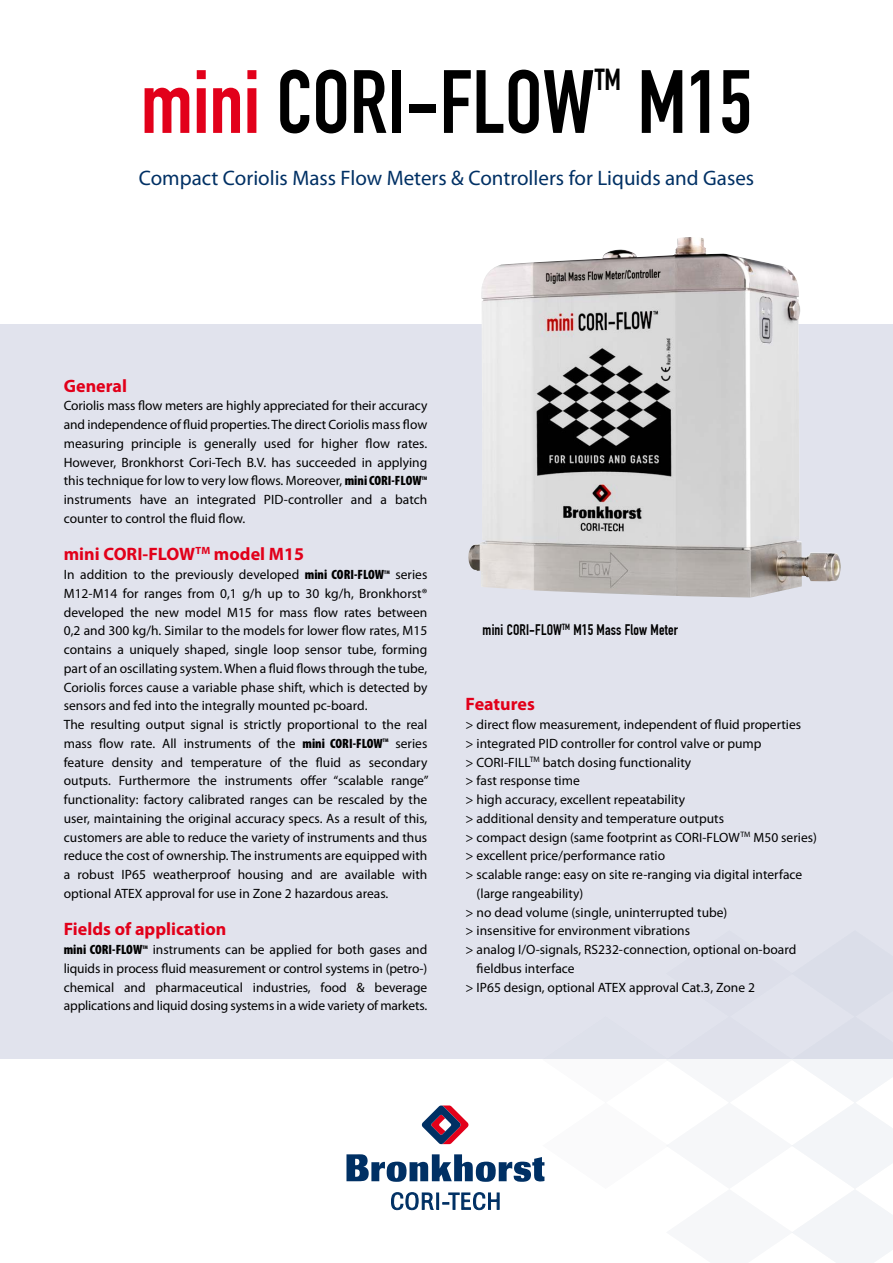
<style>
.page{position:relative;width:893px;height:1263px;background:#fff}
.page>*{position:absolute;margin:0;border:0;box-sizing:border-box;transform-origin:0 0}
.t1{font:88.2px "DIN Engschrift";color:#000}
.t2{font:29.7px "DIN Engschrift";color:#000}
.t3{font:21px "Myriad Pro";color:#003064}
.t4{font:700 18px "Myriad Pro";color:#e2001a}
.t5{font:15px "DIN Engschrift";letter-spacing:.01em;color:#000}
.t6{font:13.5px/18.8px "Myriad Pro";color:#000;text-align:justify}
.t7{font:900 condensed 13.5px "Myriad Pro";color:#000}
.t8{font:900 condensed 5.25px "Myriad Pro";color:#000}
.s1{color:#e2001a}
.s2{font-weight:900;font-stretch:condensed}
</style>
<div class="page">
<div style="left:0;top:325px;width:893px;height:736px;background:#e1e3ed"></div>
<div style="left:0;top:1060px;width:893px;height:203px;background:#fff"></div>
<svg style="left:346px;top:1059px;width:547px;height:204px"></svg>
<img style="left:467px;top:237px;width:374px;height:360px">
<h1 class="t1" style="left:141px;top:50px;width:455px"><span class="s1">mini</span> CORI-FLOW</h1>
<h2 class="t2" style="left:595px;top:63px;width:28px">TM</h2>
<h1 class="t1" style="left:637px;top:50px;width:116px">M15</h1>
<h3 class="t3" style="left:139px;top:165px;width:617px">Compact Coriolis Mass Flow Meters &amp; Controllers for Liquids and Gases</h3>
<h3 class="t4" style="left:64px;top:374px;width:65px">General</h3>
<p class="t6" style="left:64px;top:396px;width:365px">Coriolis mass flow meters are highly appreciated for their accuracy and independence of fluid properties. The direct Coriolis mass flow measuring principle is generally used for higher flow rates.<br>However, Bronkhorst Cori-Tech B.V. has succeeded in applying this technique for low to very low flows. Moreover, <span class="s2">mini CORI-FLOW</span></p>
<p class="t8" style="left:422px;top:475px;width:7px">TM</p>
<p class="t6" style="left:64px;top:490px;width:365px">instruments have an integrated PID-controller and a batch counter to control the fluid flow.</p>
<h3 class="t4" style="left:64px;top:542px;width:242px">mini CORI-FLOW<sup>TM</sup> model M15</h3>
<p class="t6" style="left:64px;top:565px;width:322px">In addition to the previously developed <span class="s2">mini CORI-FLOW</span></p>
<p class="t8" style="left:384px;top:569px;width:7px">TM</p>
<p class="t6" style="left:64px;top:565px;width:365px;text-align:left;text-indent:332px">series M12-M14 for ranges from 0,1 g/h up to 30 kg/h, Bronkhorst® developed the new model M15 for mass flow rates between 0,2 and 300 kg/h. Similar to the models for lower flow rates, M15 contains a uniquely shaped, single loop sensor tube, forming part of an oscillating system. When a fluid flows through the tube, Coriolis forces cause a variable phase shift, which is detected by sensors and fed into the integrally mounted pc-board.<br>The resulting output signal is strictly proportional to the real mass flow rate. All instruments of the <span class="s2">mini CORI-FLOW</span></p>
<p class="t6" style="left:64px;top:734px;width:366px;text-indent:332px">series feature density and temperature of the fluid as secondary outputs. Furthermore the instruments offer “scalable range” functionality: factory calibrated ranges can be rescaled by the user, maintaining the original accuracy specs. As a result of this, customers are able to reduce the variety of instruments and thus reduce the cost of ownership. The instruments are equipped with a robust IP65 weatherproof housing and are available with optional ATEX approval for use in Zone 2 hazardous areas.</p>
<h3 class="t4" style="left:64px;top:917px;width:164px">Fields of application</h3>
<p class="t7" style="left:64px;top:942px;width:80px">mini CORI-FLOW</p>
<p class="t8" style="left:142px;top:944px;width:7px">TM</p>
<p class="t8" style="left:383px;top:738px;width:7px">TM</p>
<p class="t6" style="left:64px;top:940px;width:365px;text-indent:89px">instruments can be applied for both gases and liquids in process fluid measurement or control systems in (petro-) chemical and pharmaceutical industries, food &amp; beverage applications and liquid dosing systems in a wide variety of markets.</p>
<p class="t5" style="left:483px;top:621px;width:197px">mini CORI-FLOW<sup>TM</sup> M15 Mass Flow Meter</p>
<h3 class="t4" style="left:466px;top:692px;width:71px">Features</h3>
<p class="t6" style="left:466px;top:715px;width:337px">&gt; direct flow measurement, independent of fluid properties</p>
<p class="t6" style="left:466px;top:734px;width:297px">&gt; integrated PID controller for control valve or pump</p>
<p class="t6" style="left:466px;top:752px;width:227px">&gt; CORI-FILL<sup>TM</sup> batch dosing functionality</p>
<p class="t6" style="left:466px;top:771px;width:116px">&gt; fast response time</p>
<p class="t6" style="left:466px;top:790px;width:221px">&gt; high accuracy, excellent repeatability</p>
<p class="t6" style="left:466px;top:809px;width:260px">&gt; additional density and temperature outputs</p>
<p class="t6" style="left:466px;top:827px;width:353px">&gt; compact design (same footprint as CORI-FLOW<sup>TM</sup> M50 series)</p>
<p class="t6" style="left:466px;top:846px;width:201px">&gt; excellent price/performance ratio</p>
<p class="t6" style="left:466px;top:865px;width:338px">&gt; scalable range: easy on site re-ranging via digital interface</p>
<p class="t6" style="left:477px;top:884px;width:108px">(large rangeability)</p>
<p class="t6" style="left:466px;top:902px;width:263px">&gt; no dead volume (single, uninterrupted tube)</p>
<p class="t6" style="left:466px;top:921px;width:226px">&gt; insensitive for environment vibrations</p>
<p class="t6" style="left:466px;top:940px;width:332px">&gt; analog I/O-signals, RS232-connection, optional on-board</p>
<p class="t6" style="left:477px;top:959px;width:100px">fieldbus interface</p>
<p class="t6" style="left:466px;top:977px;width:291px">&gt; IP65 design, optional ATEX approval Cat.3, Zone 2</p>
</div>
